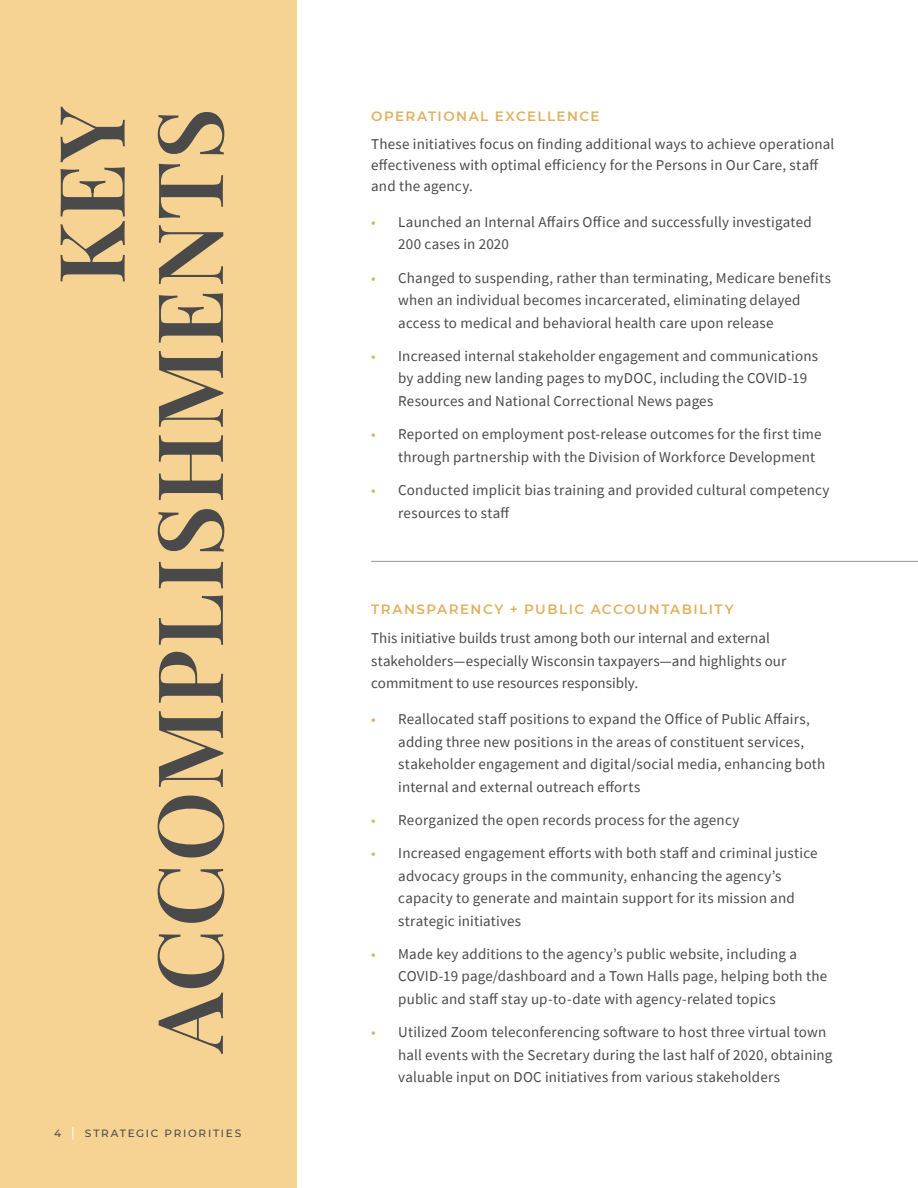
<style>
.page{position:relative;width:918px;height:1188px;background:#fff}
.page>*{position:absolute;margin:0;border:0;box-sizing:border-box;transform-origin:0 0}
.t1{font:600 90.75px/98.2px "Playfair Display";letter-spacing:.02em;color:#4a4a4a;text-align:right}
.Body__dark{font:15px/22.5px "Source Sans Pro";letter-spacing:.01em;color:#4a4a4a}
.Subhead__semibold{font:600 13.5px "Montserrat";letter-spacing:.11em;color:#dfb160}
.Footnote{font:500 10.5px "Montserrat";letter-spacing:.165em;color:#4a4a4a}
.s1{color:#dfb160}
.s2{font-size:13.65px;color:#fff}
</style>
<div class="page">
<div style="left:0;top:0;width:297px;height:1188px;background:#f6d293"></div>
<hr style="left:371px;top:561px;width:547px;height:1px;background:#939598">
<p class="t1" style="left:34px;top:1053px;width:948px;rotate:-90deg">KEY<br>ACCOMPLISHMENTS</p>
<p class="Subhead__semibold" style="left:371px;top:107px;width:230px">OPERATIONAL EXCELLENCE</p>
<p class="Body__dark" style="left:371px;top:133px;width:465px;line-height:21px">These initiatives focus on finding additional ways to achieve operational effectiveness with optimal efficiency for the Persons in Our Care, staff and the agency.</p>
<p class="Body__dark" style="left:398px;top:210px;width:415px;text-indent:-27px"><span class="s1">•</span> Launched an Internal Affairs Office and successfully investigated<br>200 cases in 2020</p>
<p class="Body__dark" style="left:398px;top:266px;width:434px;text-indent:-27px"><span class="s1">•</span> Changed to suspending, rather than terminating, Medicare benefits when an individual becomes incarcerated, eliminating delayed access to medical and behavioral health care upon release</p>
<p class="Body__dark" style="left:398px;top:345px;width:421px;text-indent:-27px"><span class="s1">•</span> Increased internal stakeholder engagement and communications by adding new landing pages to myDOC, including the COVID-19<br>Resources and National Correctional News pages</p>
<p class="Body__dark" style="left:398px;top:423px;width:425px;text-indent:-27px"><span class="s1">•</span> Reported on employment post-release outcomes for the first time through partnership with the Division of Workforce Development</p>
<p class="Body__dark" style="left:398px;top:479px;width:433px;text-indent:-27px"><span class="s1">•</span> Conducted implicit bias training and provided cultural competency resources to staff</p>
<p class="Subhead__semibold" style="left:371px;top:599px;width:364px">TRANSPARENCY + PUBLIC ACCOUNTABILITY</p>
<p class="Body__dark" style="left:371px;top:627px;width:417px">This initiative builds trust among both our internal and external stakeholders—especially Wisconsin taxpayers—and highlights our commitment to use resources responsibly.</p>
<p class="Body__dark" style="left:398px;top:708px;width:429px;text-indent:-27px"><span class="s1">•</span> Reallocated staff positions to expand the Office of Public Affairs, adding three new positions in the areas of constituent services, stakeholder engagement and digital/social media, enhancing both internal and external outreach efforts</p>
<p class="Body__dark" style="left:371px;top:809px;width:370px"><span class="s1">•</span> Reorganized the open records process for the agency</p>
<p class="Body__dark" style="left:398px;top:842px;width:421px;text-indent:-27px"><span class="s1">•</span> Increased engagement efforts with both staff and criminal justice advocacy groups in the community, enhancing the agency’s capacity to generate and maintain support for its mission and strategic initiatives</p>
<p class="Body__dark" style="left:398px;top:943px;width:430px;text-indent:-27px"><span class="s1">•</span> Made key additions to the agency’s public website, including a<br>COVID-19 page/dashboard and a Town Halls page, helping both the public and staff stay up-to-date with agency-related topics</p>
<p class="Body__dark" style="left:398px;top:1021px;width:436px;text-indent:-27px"><span class="s1">•</span> Utilized Zoom teleconferencing software to host three virtual town hall events with the Secretary during the last half of 2020, obtaining valuable input on DOC initiatives from various stakeholders</p>
<p class="Footnote" style="left:54px;top:1126px;width:189px">4 <span class="s2">|</span> STRATEGIC PRIORITIES</p>
</div>
